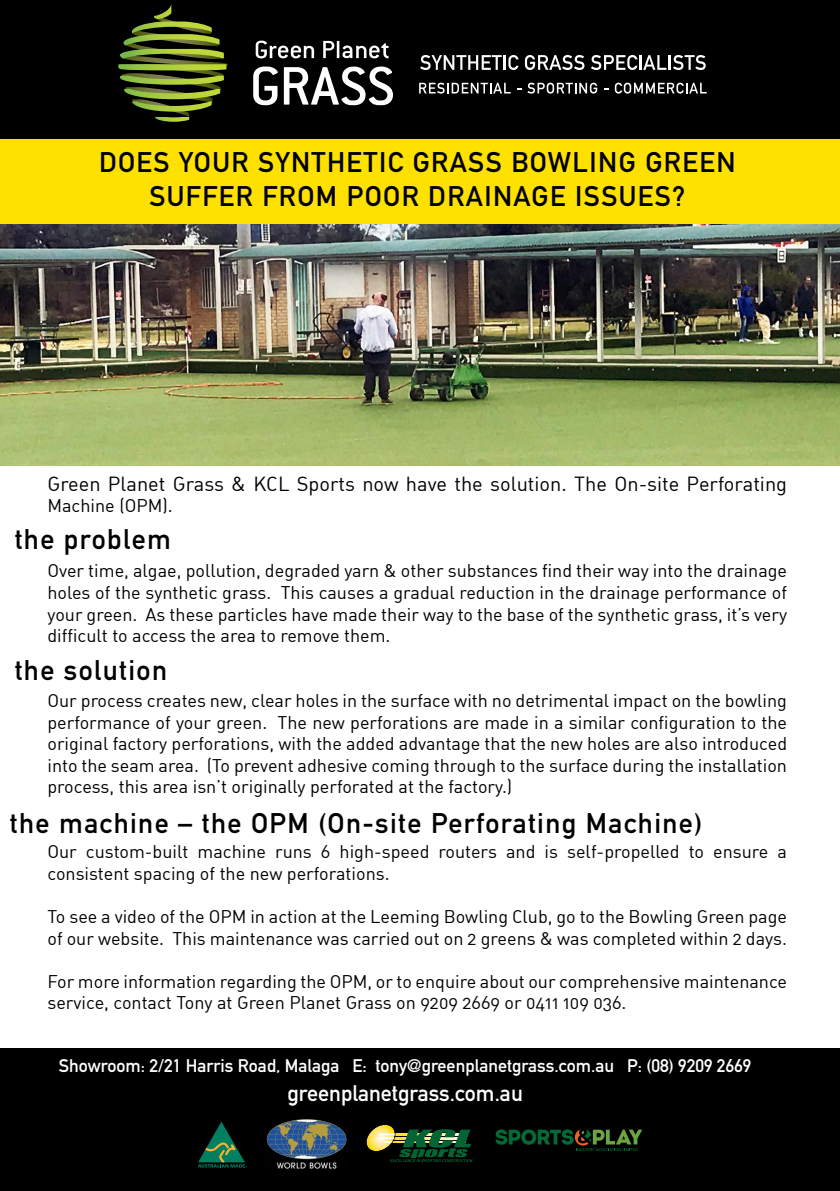
<style>
.page{position:relative;width:840px;height:1191px;background:#fff}
.page>*{position:absolute;margin:0;border:0;box-sizing:border-box;transform-origin:0 0}
.t1{font:700 28px/33.6px "DIN Alternate";letter-spacing:.05em;color:#000;text-align:center}
.t2{font:700 22.2px "DIN Alternate";color:#fff}
.t3{font:20px "DIN Regular Alternate";color:#000}
.t4{font:18px/21.6px "DIN Regular Alternate";color:#000}
.t5{font:700 18px "DIN Alternate";color:#fff}
</style>
<div class="page">
<img style="left:0;top:224px;width:839px;height:241px">
<div style="left:0;top:0;width:839px;height:139px;background:#000"></div>
<div style="left:0;top:1048px;width:839px;height:143px;background:#000"></div>
<svg style="left:255px;top:41px;width:59px;height:17px"></svg>
<svg style="left:323px;top:41px;width:11px;height:17px"></svg>
<hr style="left:336px;top:41px;width:3px;height:17px;background:#fff">
<svg style="left:342px;top:43px;width:46px;height:15px"></svg>
<svg style="left:253px;top:67px;width:24px;height:38px"></svg>
<svg style="left:284px;top:67px;width:109px;height:38px"></svg>
<svg style="left:118px;top:4px;width:110px;height:118px"></svg>
<svg style="left:419px;top:83px;width:91px;height:11px"></svg>
<svg style="left:527px;top:83px;width:70px;height:11px"></svg>
<svg style="left:614px;top:83px;width:92px;height:11px"></svg>
<svg style="left:420px;top:55px;width:98px;height:15px"></svg>
<svg style="left:524px;top:55px;width:60px;height:15px"></svg>
<svg style="left:591px;top:55px;width:114px;height:15px"></svg>
<div style="left:0;top:139px;width:839px;height:85px;background:#ffe100"></div>
<svg style="left:198px;top:1122px;width:49px;height:45px"></svg>
<img style="left:267px;top:1119px;width:80px;height:50px">
<svg style="left:366px;top:1125px;width:106px;height:37px"></svg>
<svg style="left:495px;top:1129px;width:147px;height:22px"></svg>
<h1 class="t1" style="left:99px;top:144px;width:637px">DOES YOUR SYNTHETIC GRASS BOWLING GREEN<br>SUFFER FROM POOR DRAINAGE ISSUES?</h1>
<p class="t3" style="left:47px;top:471px;width:740px">Green Planet Grass &amp; KCL Sports now have the solution. The On-site Perforating</p>
<p class="t4" style="left:47px;top:495px;width:127px">Machine (OPM).</p>
<h1 class="t1" style="left:15px;top:520px;width:158px">the problem</h1>
<p class="t4" style="left:47px;top:559px;width:740px;text-align:justify">Over time, algae, pollution, degraded yarn &amp; other substances find their way into the drainage holes of the synthetic grass. This causes a gradual reduction in the drainage performance of your green. As these particles have made their way to the base of the synthetic grass, it’s very difficult to access the area to remove them.</p>
<h1 class="t1" style="left:15px;top:651px;width:154px">the solution</h1>
<p class="t4" style="left:47px;top:689px;width:740px;text-align:justify">Our process creates new, clear holes in the surface with no detrimental impact on the bowling performance of your green. The new perforations are made in a similar configuration to the original factory perforations, with the added advantage that the new holes are also introduced into the seam area. (To prevent adhesive coming through to the surface during the installation process, this area isn’t originally perforated at the factory.)</p>
<h1 class="t1" style="left:10px;top:804px;width:693px">the machine – the OPM (On-site Perforating Machine)</h1>
<p class="t4" style="left:47px;top:840px;width:740px">Our custom-built machine runs 6 high-speed routers and is self-propelled to ensure a consistent spacing of the new perforations.</p>
<p class="t4" style="left:47px;top:905px;width:740px">To see a video of the OPM in action at the Leeming Bowling Club, go to the Bowling Green page of our website. This maintenance was carried out on 2 greens &amp; was completed within 2 days.</p>
<p class="t4" style="left:47px;top:970px;width:740px">For more information regarding the OPM, or to enquire about our comprehensive maintenance service, contact Tony at Green Planet Grass on 9209 2669 or 0411 109 036.</p>
<p class="t5" style="left:59px;top:1052px;width:693px">Showroom: 2/21 Harris Road, Malaga E: tony@greenplanetgrass.com.au P: (08) 9209 2669</p>
<p class="t2" style="left:287px;top:1076px;width:237px">greenplanetgrass.com.au</p>
</div>
